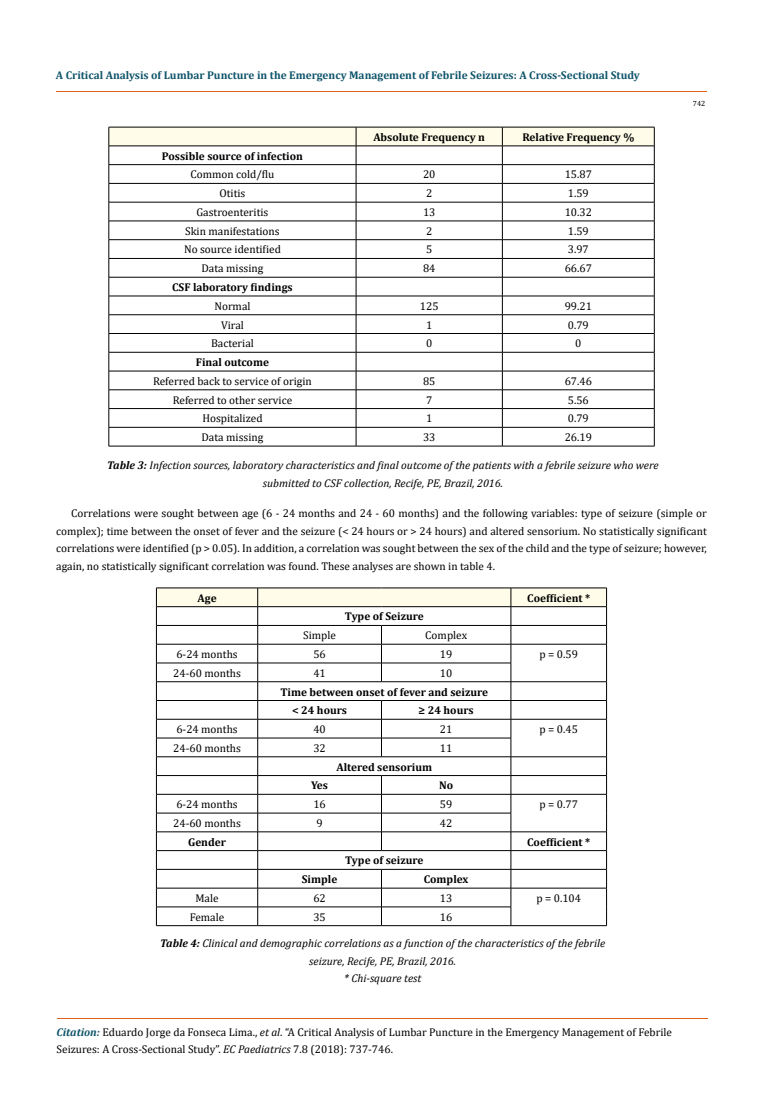
<style>
.page{position:relative;width:764px;height:1112px;background:#fff}
.page>*{position:absolute;margin:0;border:0;box-sizing:border-box;transform-origin:0 0}
.t1{font:11.25px/17.5px "Cambria";color:#000}
.t2{font:italic 11.25px/17.5px "Cambria";color:#000;text-align:center}
.t3{font:700 11.25px/18.8px "Cambria";color:#000}
.t4{font:700 11.25px "Cambria";color:#0e546a}
.t5{font:7.5px "Cambria";color:#000}
.s1{font-weight:700}
.s2{font-weight:700;font-style:italic;color:#0e546a}
.s3{font-style:italic}
</style>
<div class="page">
<hr style="left:57px;top:1017px;width:650px;height:1px;background:#e05d1a">
<svg style="left:109px;top:127px;width:546px;height:319px"></svg>
<hr style="left:109px;top:446px;width:247px;height:1px;background:#000">
<hr style="left:356px;top:446px;width:146px;height:1px;background:#000">
<hr style="left:502px;top:446px;width:152px;height:1px;background:#000">
<hr style="left:156px;top:587px;width:102px;height:1px;background:#000">
<hr style="left:258px;top:587px;width:123px;height:1px;background:#000">
<hr style="left:381px;top:587px;width:130px;height:1px;background:#000">
<hr style="left:511px;top:587px;width:96px;height:1px;background:#000">
<svg style="left:156px;top:588px;width:451px;height:337px"></svg>
<hr style="left:156px;top:925px;width:102px;height:1px;background:#000">
<hr style="left:258px;top:925px;width:123px;height:1px;background:#000">
<hr style="left:381px;top:925px;width:130px;height:1px;background:#000">
<hr style="left:511px;top:925px;width:96px;height:1px;background:#000">
<p class="t4" style="left:56px;top:67px;width:585px">A Critical Analysis of Lumbar Puncture in the Emergency Management of Febrile Seizures: A Cross-Sectional Study</p>
<p class="t3" style="left:373px;top:127px;width:113px">Absolute Frequency n</p>
<p class="t3" style="left:522px;top:127px;width:113px">Relative Frequency %</p>
<p class="t5" style="left:693px;top:99px;width:14px">742</p>
<p class="t3" style="left:162px;top:146px;width:143px">Possible source of infection</p>
<p class="t1" style="left:190px;top:166px;width:86px">Common cold/flu</p>
<p class="t1" style="left:423px;top:166px;width:14px">20</p>
<p class="t1" style="left:565px;top:166px;width:29px">15.87</p>
<p class="t1" style="left:219px;top:184px;width:28px">Otitis</p>
<p class="t1" style="left:426px;top:184px;width:8px">2</p>
<p class="t1" style="left:568px;top:184px;width:23px">1.59</p>
<p class="t1" style="left:196px;top:203px;width:73px">Gastroenteritis</p>
<p class="t1" style="left:423px;top:203px;width:14px">13</p>
<p class="t1" style="left:565px;top:203px;width:29px">10.32</p>
<p class="t1" style="left:185px;top:222px;width:96px">Skin manifestations</p>
<p class="t1" style="left:426px;top:222px;width:8px">2</p>
<p class="t1" style="left:568px;top:222px;width:23px">1.59</p>
<p class="t1" style="left:184px;top:241px;width:98px">No source identified</p>
<p class="t1" style="left:426px;top:241px;width:8px">5</p>
<p class="t1" style="left:568px;top:241px;width:23px">3.97</p>
<p class="t1" style="left:201px;top:259px;width:63px">Data missing</p>
<p class="t1" style="left:423px;top:259px;width:14px">84</p>
<p class="t1" style="left:565px;top:259px;width:29px">66.67</p>
<p class="t3" style="left:172px;top:277px;width:122px">CSF laboratory findings</p>
<p class="t1" style="left:214px;top:297px;width:38px">Normal</p>
<p class="t1" style="left:420px;top:297px;width:20px">125</p>
<p class="t1" style="left:565px;top:297px;width:29px">99.21</p>
<p class="t1" style="left:221px;top:316px;width:24px">Viral</p>
<p class="t1" style="left:426px;top:316px;width:8px">1</p>
<p class="t1" style="left:568px;top:316px;width:23px">0.79</p>
<p class="t1" style="left:211px;top:334px;width:44px">Bacterial</p>
<p class="t1" style="left:426px;top:334px;width:8px">0</p>
<p class="t1" style="left:575px;top:334px;width:8px">0</p>
<p class="t3" style="left:196px;top:352px;width:75px">Final outcome</p>
<p class="t1" style="left:153px;top:372px;width:160px">Referred back to service of origin</p>
<p class="t1" style="left:423px;top:372px;width:14px">85</p>
<p class="t1" style="left:565px;top:372px;width:29px">67.46</p>
<p class="t1" style="left:173px;top:391px;width:121px">Referred to other service</p>
<p class="t1" style="left:426px;top:391px;width:8px">7</p>
<p class="t1" style="left:568px;top:391px;width:23px">5.56</p>
<p class="t1" style="left:202px;top:409px;width:62px">Hospitalized</p>
<p class="t1" style="left:426px;top:409px;width:8px">1</p>
<p class="t1" style="left:568px;top:409px;width:23px">0.79</p>
<p class="t1" style="left:201px;top:428px;width:63px">Data missing</p>
<p class="t1" style="left:423px;top:428px;width:14px">33</p>
<p class="t1" style="left:565px;top:428px;width:29px">26.19</p>
<p class="t2" style="left:107px;top:456px;width:553px"><span class="s1">Table 3:</span> Infection sources, laboratory characteristics and final outcome of the patients with a febrile seizure who were submitted to CSF collection, Recife, PE, Brazil, 2016.</p>
<p class="t1" style="left:56px;top:504px;width:652px;text-align:justify;text-indent:15px">Correlations were sought between age (6 - 24 months and 24 - 60 months) and the following variables: type of seizure (simple or complex); time between the onset of fever and the seizure (&lt; 24 hours or &gt; 24 hours) and altered sensorium. No statistically significant correlations were identified (p &gt; 0.05). In addition, a correlation was sought between the sex of the child and the type of seizure; however, again, no statistically significant correlation was found. These analyses are shown in table 4.</p>
<p class="t3" style="left:197px;top:588px;width:21px">Age</p>
<p class="t3" style="left:527px;top:588px;width:64px">Coefficient *</p>
<p class="t3" style="left:345px;top:606px;width:81px">Type of Seizure</p>
<p class="t1" style="left:303px;top:626px;width:34px">Simple</p>
<p class="t1" style="left:425px;top:626px;width:43px">Complex</p>
<p class="t1" style="left:176px;top:645px;width:63px">6-24 months</p>
<p class="t1" style="left:313px;top:645px;width:14px">56</p>
<p class="t1" style="left:440px;top:645px;width:14px">19</p>
<p class="t1" style="left:539px;top:645px;width:40px">p = 0.59</p>
<p class="t1" style="left:173px;top:664px;width:69px">24-60 months</p>
<p class="t1" style="left:313px;top:664px;width:14px">41</p>
<p class="t1" style="left:440px;top:664px;width:14px">10</p>
<p class="t3" style="left:292px;top:681px;width:198px;text-indent:-12px">Time between onset of fever and seizure &lt; 24 hours</p>
<p class="t3" style="left:418px;top:700px;width:57px">≥ 24 hours</p>
<p class="t1" style="left:176px;top:720px;width:63px">6-24 months</p>
<p class="t1" style="left:313px;top:720px;width:14px">40</p>
<p class="t1" style="left:440px;top:720px;width:14px">21</p>
<p class="t1" style="left:539px;top:720px;width:40px">p = 0.45</p>
<p class="t1" style="left:173px;top:739px;width:69px">24-60 months</p>
<p class="t1" style="left:313px;top:739px;width:14px">32</p>
<p class="t1" style="left:440px;top:739px;width:14px">11</p>
<p class="t3" style="left:336px;top:756px;width:97px">Altered sensorium</p>
<p class="t3" style="left:311px;top:775px;width:18px">Yes</p>
<p class="t3" style="left:439px;top:775px;width:16px">No</p>
<p class="t1" style="left:176px;top:795px;width:63px">6-24 months</p>
<p class="t1" style="left:313px;top:795px;width:14px">16</p>
<p class="t1" style="left:440px;top:795px;width:14px">59</p>
<p class="t1" style="left:539px;top:795px;width:40px">p = 0.77</p>
<p class="t1" style="left:173px;top:814px;width:69px">24-60 months</p>
<p class="t1" style="left:316px;top:814px;width:8px">9</p>
<p class="t1" style="left:440px;top:814px;width:14px">42</p>
<p class="t3" style="left:188px;top:831px;width:39px">Gender</p>
<p class="t3" style="left:527px;top:831px;width:64px">Coefficient *</p>
<p class="t3" style="left:345px;top:850px;width:80px">Type of seizure</p>
<p class="t3" style="left:302px;top:869px;width:37px">Simple</p>
<p class="t3" style="left:424px;top:869px;width:46px">Complex</p>
<p class="t1" style="left:195px;top:889px;width:25px">Male</p>
<p class="t1" style="left:313px;top:889px;width:14px">62</p>
<p class="t1" style="left:440px;top:889px;width:14px">13</p>
<p class="t1" style="left:536px;top:889px;width:46px">p = 0.104</p>
<p class="t1" style="left:190px;top:907px;width:36px">Female</p>
<p class="t1" style="left:313px;top:907px;width:14px">35</p>
<p class="t1" style="left:440px;top:907px;width:14px">16</p>
<p class="t2" style="left:160px;top:933px;width:446px"><span class="s1">Table 4:</span> Clinical and demographic correlations as a function of the characteristics of the febrile seizure, Recife, PE, Brazil, 2016.<br>* Chi-square test</p>
<p class="t1" style="left:57px;top:1022px;width:617px"><span class="s2">Citation:</span> Eduardo Jorge da Fonseca Lima., <span class="s3">et al</span>. “A Critical Analysis of Lumbar Puncture in the Emergency Management of Febrile<br>Seizures: A Cross-Sectional Study”. <span class="s3">EC Paediatrics</span> 7.8 (2018): 737-746.</p>
</div>
